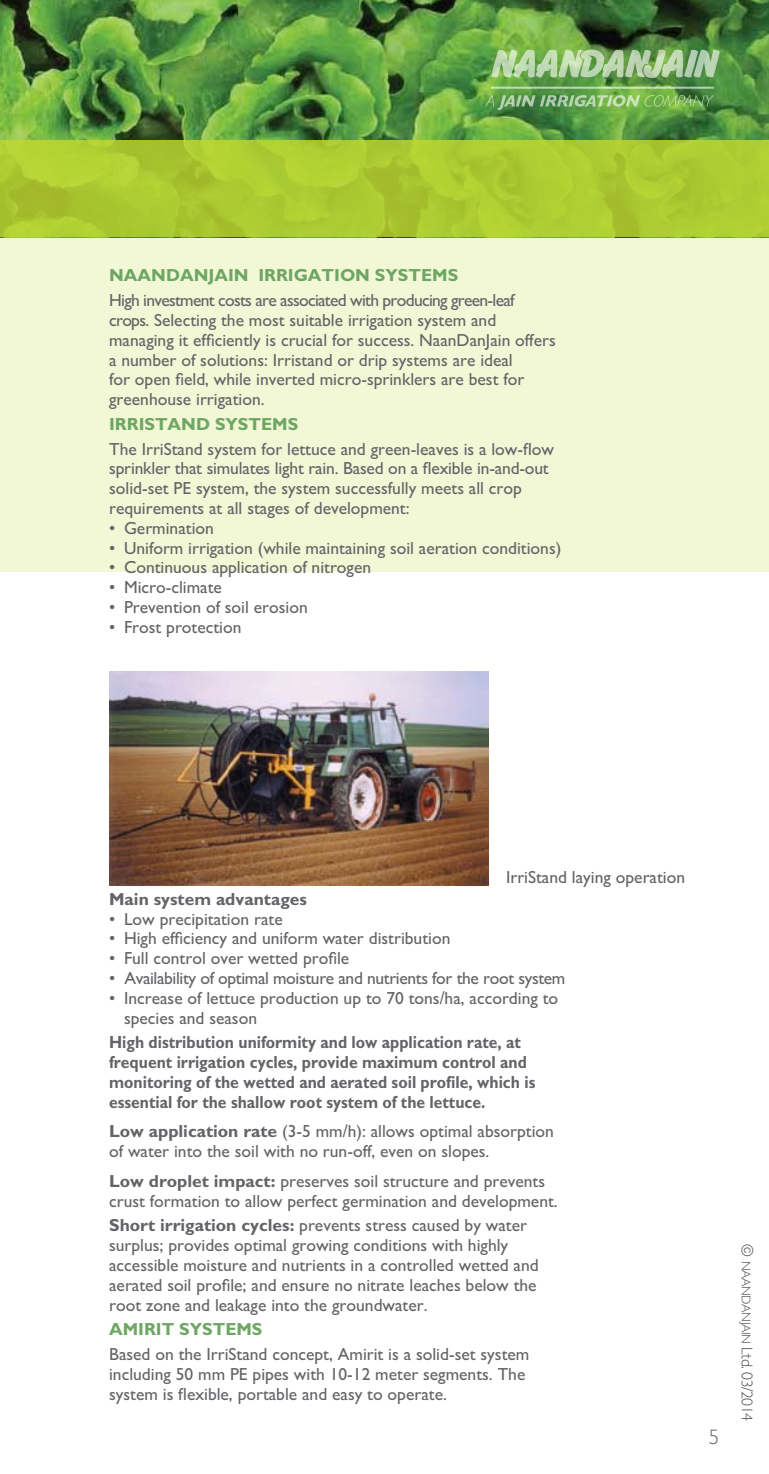
<style>
.page{position:relative;width:769px;height:1474px;background:#fff}
.page>*{position:absolute;margin:0;border:0;box-sizing:border-box;transform-origin:0 0}
.t1{font:300 21px "M Gill Sans";color:#636467}
.t2{font:17.5px/19.8px "M Gill Sans";color:#636467}
.t3{font:700 17.5px/19.8px "M Gill Sans";color:#636467;scale:.9 1}
.t4{font:17.5px "M Gill Sans";letter-spacing:-.02em;color:#636467}
.t5{font:700 17.5px "M Gill Sans";color:#6ea663}
.t6{font:700 17.5px "M Gill Sans";color:#636467}
.t7{font:300 15.75px "M Gill Sans";letter-spacing:-.03em;color:#4d4d4f}
.s1{font-weight:700}
.s2{font-size:12.6px}
</style>
<div class="page">
<img style="left:0;top:0;width:769px;height:141px">
<div style="left:0;top:237px;width:769px;height:334px;background:#f2f7d6"></div>
<svg style="left:0;top:141px;width:769px;height:96px;background:#adca31"></svg>
<svg style="left:485px;top:95px;width:229px;height:15px;background:#77ac62"></svg>
<svg style="left:491px;top:49px;width:229px;height:29px;background:#9cc18a"></svg>
<hr style="left:491px;top:87px;width:223px;height:2px;background:#fff">
<img style="left:109px;top:671px;width:380px;height:214px">
<p class="t5" style="left:109px;top:266px;width:351px">NAANDANJAIN IRRIGATION SYSTEMS</p>
<p class="t2" style="left:109px;top:290px;width:448px">High investment costs are associated with producing green-leaf crops. Selecting the most suitable irrigation system and managing it efficiently is crucial for success. NaanDanJain offers a number of solutions: Irristand or drip systems are ideal<br>for open field, while inverted micro-sprinklers are best for greenhouse irrigation.</p>
<p class="t5" style="left:109px;top:414px;width:191px">IRRISTAND SYSTEMS</p>
<p class="t2" style="left:109px;top:439px;width:446px">The IrriStand system for lettuce and green-leaves is a low-flow sprinkler that simulates light rain. Based on a flexible in-and-out solid-set PE system, the system successfully meets all crop requirements at all stages of development:</p>
<p class="t2" style="left:109px;top:518px;width:106px">• Germination</p>
<p class="t2" style="left:109px;top:538px;width:454px">• Uniform irrigation (while maintaining soil aeration conditions)</p>
<p class="t2" style="left:109px;top:557px;width:264px">• Continuous application of nitrogen</p>
<p class="t2" style="left:109px;top:577px;width:114px">• Micro-climate</p>
<p class="t2" style="left:109px;top:597px;width:200px">• Prevention of soil erosion</p>
<p class="t2" style="left:109px;top:617px;width:134px">• Frost protection</p>
<p class="t2" style="left:506px;top:867px;width:181px">IrriStand laying operation</p>
<p class="t6" style="left:109px;top:889px;width:199px">Main system advantages</p>
<p class="t2" style="left:109px;top:909px;width:175px">• Low precipitation rate</p>
<p class="t2" style="left:109px;top:928px;width:343px">• High efficiency and uniform water distribution</p>
<p class="t2" style="left:109px;top:948px;width:242px">• Full control over wetted profile</p>
<p class="t4" style="left:109px;top:968px;width:458px">• Availability of optimal moisture and nutrients for the root system</p>
<p class="t2" style="left:124px;top:988px;width:436px;text-indent:-15px">• Increase of lettuce production up to 70 tons/ha, according to species and season</p>
<p class="t3" style="left:109px;top:1032px;width:475px">High distribution uniformity and low application rate, at frequent irrigation cycles, provide maximum control and monitoring of the wetted and aerated soil profile, which is essential for the shallow root system of the lettuce.</p>
<p class="t2" style="left:109px;top:1121px;width:446px"><span class="s1">Low application rate</span> (3-5 mm/h): allows optimal absorption of water into the soil with no run-off, even on slopes.</p>
<p class="t2" style="left:109px;top:1171px;width:450px"><span class="s1">Low droplet impact:</span> preserves soil structure and prevents crust formation to allow perfect germination and development.</p>
<p class="t2" style="left:109px;top:1215px;width:431px"><span class="s1">Short irrigation cycles:</span> prevents stress caused by water surplus; provides optimal growing conditions with highly accessible moisture and nutrients in a controlled wetted and aerated soil profile; and ensure no nitrate leaches below the root zone and leakage into the groundwater.</p>
<p class="t5" style="left:109px;top:1319px;width:155px">AMIRIT SYSTEMS</p>
<p class="t2" style="left:109px;top:1344px;width:422px">Based on the IrriStand concept, Amirit is a solid-set system including 50 mm PE pipes with 10-12 meter segments. The system is flexible, portable and easy to operate.</p>
<p class="t1" style="left:709px;top:1425px;width:12px">5</p>
<p class="t7" style="left:756px;top:1244px;width:178px;rotate:90deg">© <span class="s2">NAANDANJAIN</span> Ltd. 03/2014</p>
</div>
